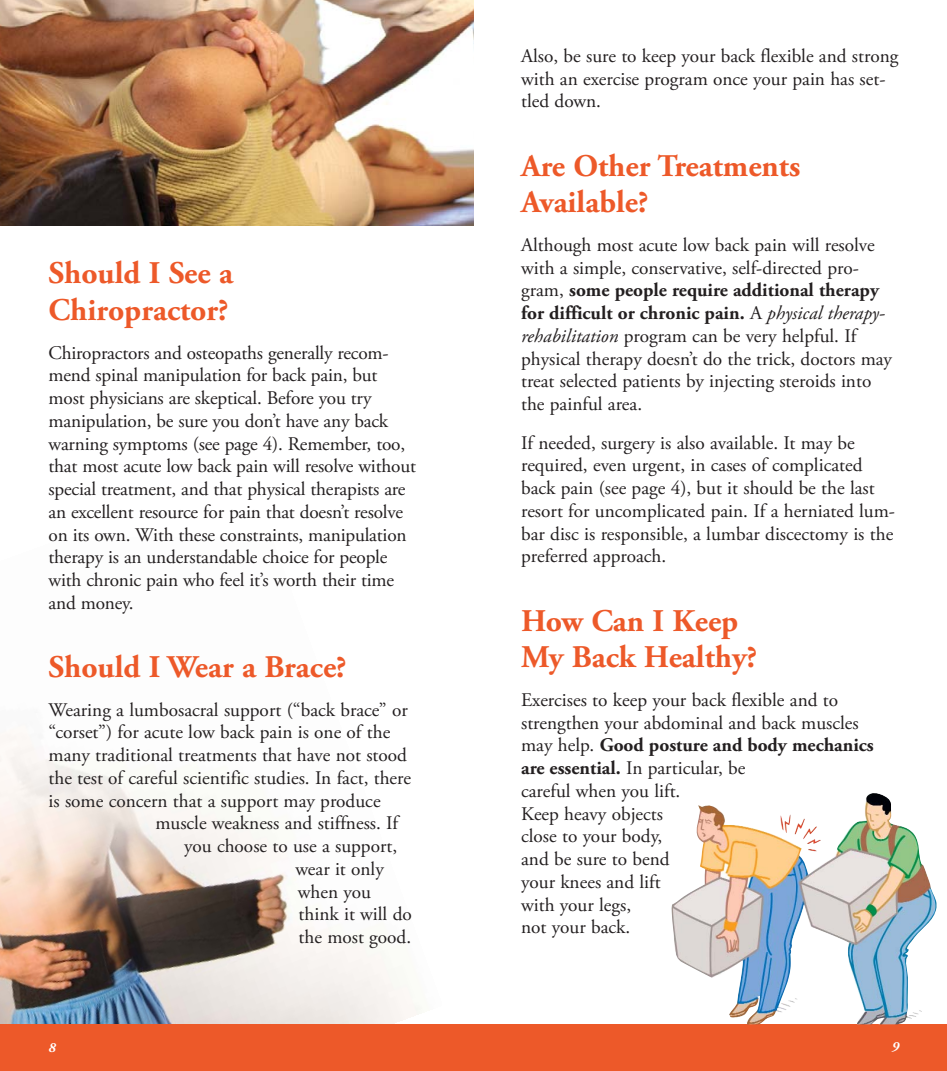
<style>
.page{position:relative;width:947px;height:1071px;background:#fff}
.page>*{position:absolute;margin:0;border:0;box-sizing:border-box;transform-origin:0 0}
.t1{font:700 31.5px/36.8px "Adobe Garamond Pro";color:#ed5929}
.t2{font:19.25px/22.8px "Adobe Garamond Pro";color:#231f20}
.t3{font:italic 700 14px "Adobe Garamond Pro";color:#fff}
.s1{font-weight:700}
.s2{font-style:italic}
</style>
<div class="page">
<img style="left:0;top:734px;width:422px;height:290px">
<div style="left:474px;top:1024px;width:472px;height:47px;background:#ed5929"></div>
<div style="left:0;top:1024px;width:474px;height:47px;background:#ed5929"></div>
<img style="left:0;top:0;width:474px;height:225px">
<img style="left:671px;top:793px;width:265px;height:231px">
<h1 class="t1" style="left:49px;top:258px;width:186px">Should I See a<br>Chiropractor?</h1>
<p class="t2" style="left:49px;top:343px;width:369px">Chiropractors and osteopaths generally recom&shy;mend spinal manipulation for back pain, but most physicians are skeptical. Before you try manipulation, be sure you don’t have any back warning symptoms (see page 4). Remember, too, that most acute low back pain will resolve without special treatment, and that physical therapists are an excellent resource for pain that doesn’t resolve on its own. With these constraints, manipulation therapy is an understandable choice for people with chronic pain who feel it’s worth their time and money.</p>
<h1 class="t1" style="left:49px;top:652px;width:300px">Should I Wear a Brace?</h1>
<p class="t2" style="left:49px;top:700px;width:361px">Wearing a lumbosacral support (“back brace” or</p>
<p class="t2" style="left:49px;top:723px;width:343px">“corset”) for acute low back pain is one of the</p>
<p class="t2" style="left:49px;top:745px;width:360px">many traditional treatments that have not stood</p>
<p class="t2" style="left:49px;top:768px;width:364px">the test of careful scientific studies. In fact, there</p>
<p class="t2" style="left:49px;top:791px;width:333px">is some concern that a support may produce</p>
<p class="t2" style="left:155px;top:814px;width:244px">muscle weakness and stiffness. If</p>
<p class="t2" style="left:184px;top:836px;width:215px">you choose to use a support,</p>
<p class="t2" style="left:295px;top:859px;width:90px">wear it only</p>
<p class="t2" style="left:298px;top:882px;width:75px">when you</p>
<p class="t2" style="left:298px;top:905px;width:115px">think it will do</p>
<p class="t2" style="left:298px;top:927px;width:114px">the most good.</p>
<p class="t3" style="left:49px;top:1039px;width:9px">8</p>
<p class="t2" style="left:521px;top:46px;width:379px">Also, be sure to keep your back flexible and strong with an exercise program once your pain has set&shy;tled down.</p>
<h1 class="t1" style="left:521px;top:150px;width:281px">Are Other Treatments<br>Available?</h1>
<p class="t2" style="left:521px;top:235px;width:372px">Although most acute low back pain will resolve with a simple, conservative, self-directed pro&shy;gram, <span class="s1">some people require additional therapy for difficult or chronic pain.</span> A <span class="s2">physical therapy&shy;rehabilitation</span> program can be very helpful. If physical therapy doesn’t do the trick, doctors may treat selected patients by injecting steroids into the painful area.</p>
<p class="t2" style="left:521px;top:433px;width:375px">If needed, surgery is also available. It may be required, even urgent, in cases of complicated back pain (see page 4), but it should be the last resort for uncomplicated pain. If a herniated lum&shy;bar disc is responsible, a lumbar discectomy is the preferred approach.</p>
<h1 class="t1" style="left:521px;top:605px;width:238px">How Can I Keep<br>My Back Healthy?</h1>
<p class="t2" style="left:521px;top:690px;width:354px">Exercises to keep your back flexible and to strengthen your abdominal and back muscles may help. <span class="s1">Good posture and body mechanics are essential.</span> In particular, be<br>careful when you lift.<br>Keep heavy objects<br>close to your body,<br>and be sure to bend<br>your knees and lift<br>with your legs,<br>not your back.</p>
<p class="t3" style="left:891px;top:1038px;width:9px">9</p>
</div>
